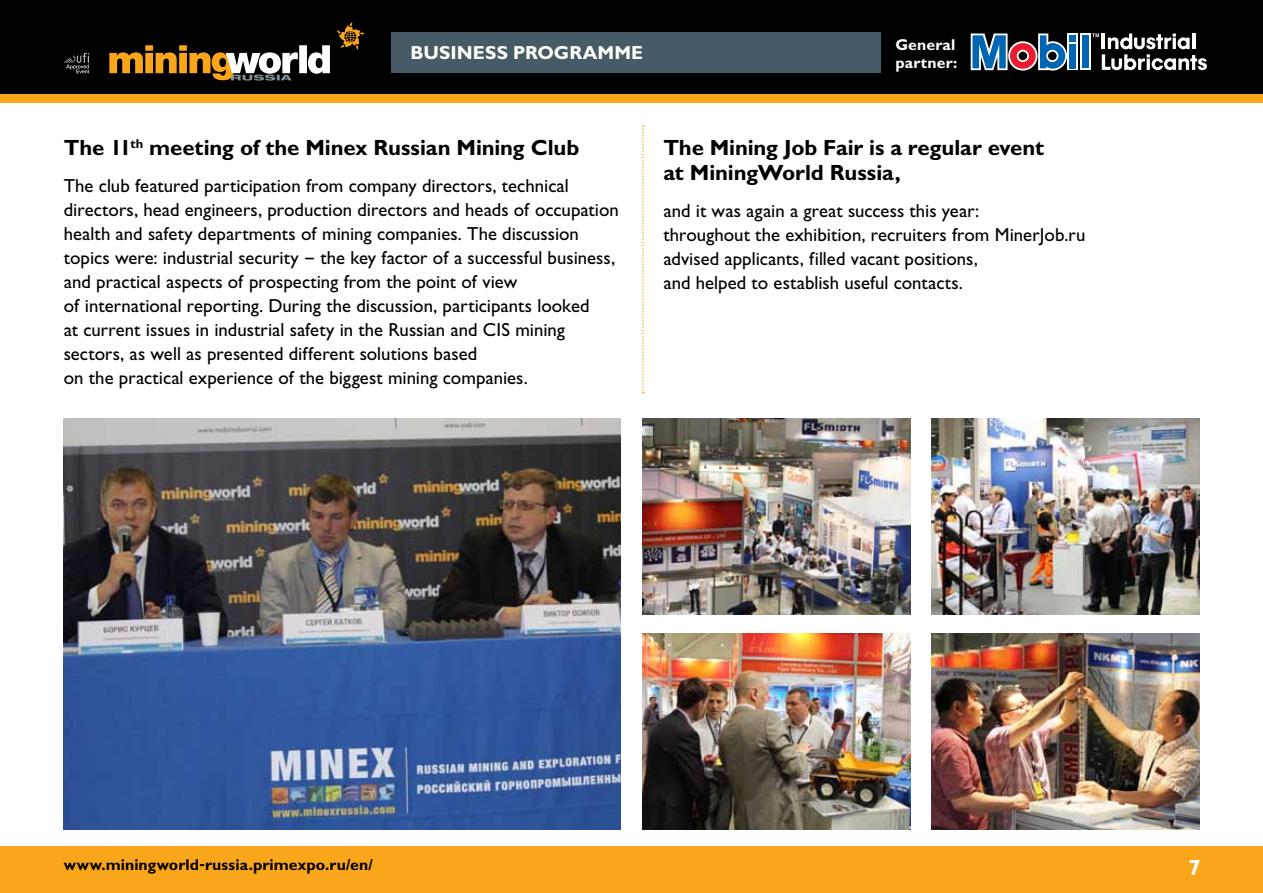
<style>
.page{position:relative;width:1263px;height:893px;background:#fff}
.page>*{position:absolute;margin:0;border:0;box-sizing:border-box;transform-origin:0 0}
.t1{font:700 21px/25.2px "Gals";letter-spacing:-.005em;color:#000}
.t2{font:700 21px "Gals";color:#fff}
.t3{font:18px/24px "Gals";color:#000}
.t4{font:700 18px "Gals";letter-spacing:.005em;color:#fff}
.t5{font:700 15px "Gals";letter-spacing:.005em;color:#000}
.t6{font:700 15px/18px "Gals";letter-spacing:.005em;color:#fff}
</style>
<div class="page">
<div style="left:0;top:846px;width:1263px;height:47px;background:#faa61a"></div>
<div style="left:0;top:0;width:1263px;height:102px;background:#faa61a"></div>
<div style="left:0;top:0;width:1263px;height:94px;background:#000"></div>
<div style="left:391px;top:32px;width:490px;height:40px;background:#465b65"></div>
<svg style="left:109px;top:45px;width:221px;height:36px"></svg>
<svg style="left:337px;top:22px;width:27px;height:28px"></svg>
<svg style="left:64px;top:53px;width:25px;height:20px"></svg>
<svg style="left:1080px;top:33px;width:10px;height:37px"></svg>
<div style="left:1068px;top:33px;width:10px;height:37px;background:#fff"></div>
<svg style="left:971px;top:33px;width:96px;height:38px"></svg>
<div style="left:1082px;top:35px;width:6px;height:33px;background:#0066b3"></div>
<div style="left:1069px;top:35px;width:7px;height:7px;background:#0066b3"></div>
<div style="left:1069px;top:44px;width:7px;height:24px;background:#0066b3"></div>
<svg style="left:1092px;top:33px;width:115px;height:37px"></svg>
<svg style="left:642px;top:125px;width:2px;height:268px"></svg>
<img style="left:64px;top:419px;width:557px;height:410px">
<img style="left:642px;top:419px;width:268px;height:195px">
<img style="left:931px;top:419px;width:268px;height:195px">
<img style="left:642px;top:634px;width:268px;height:195px">
<img style="left:931px;top:634px;width:268px;height:195px">
<p class="t4" style="left:410px;top:42px;width:234px">BUSINESS PROGRAMME</p>
<p class="t6" style="left:895px;top:36px;width:63px">General partner:</p>
<p class="t1" style="left:64px;top:135px;width:517px">The 11<sup>th</sup> meeting of the Minex Russian Mining Club</p>
<p class="t3" style="left:64px;top:174px;width:557px">The club featured participation from company directors, technical directors, head engineers, production directors and heads of occupation health and safety departments of mining companies. The discussion topics were: industrial security – the key factor of a successful business, and practical aspects of prospecting from the point of view<br>of international reporting. During the discussion, participants looked<br>at current issues in industrial safety in the Russian and CIS mining sectors, as well as presented different solutions based<br>on the practical experience of the biggest mining companies.</p>
<p class="t1" style="left:663px;top:135px;width:382px">The Mining Job Fair is a regular event at MiningWorld Russia,</p>
<p class="t3" style="left:663px;top:199px;width:423px">and it was again a great success this year:<br>throughout the exhibition, recruiters from MinerJob.ru advised applicants, filled vacant positions,<br>and helped to establish useful contacts.</p>
<p class="t5" style="left:64px;top:856px;width:311px">www.miningworld-russia.primexpo.ru/en/</p>
<p class="t2" style="left:1188px;top:855px;width:14px">7</p>
</div>
